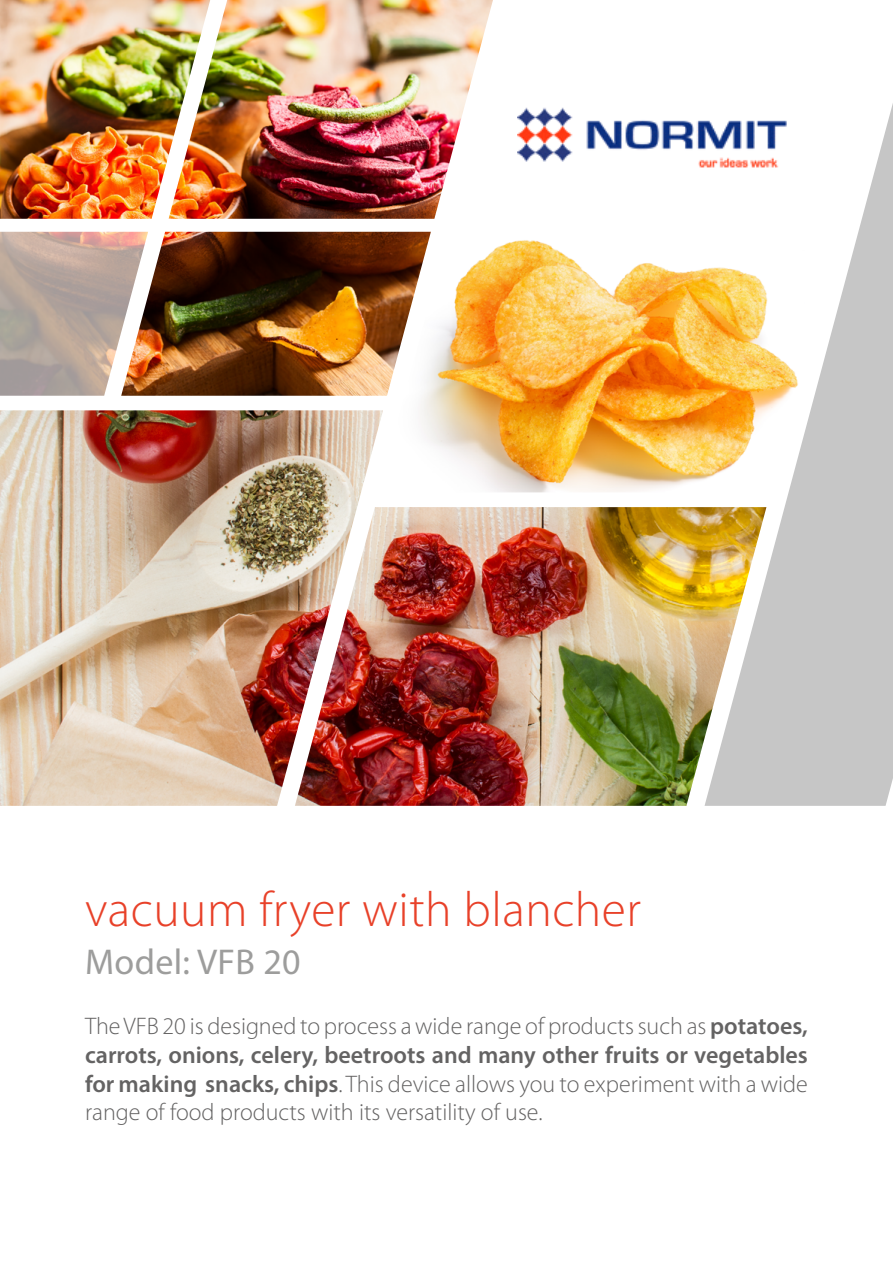
<style>
.page{position:relative;width:893px;height:1263px;background:#fff}
.page>*{position:absolute;margin:0;border:0;box-sizing:border-box;transform-origin:0 0}
.t1{font:300 49.5px "Myriad Pro";letter-spacing:.01em;color:#e84129}
.t2{font:36px "Myriad Pro";letter-spacing:.01em;color:#9d9d9c}
.t3{font:300 24px/28.8px "Myriad Pro";color:#646363;text-align:justify}
.s1{font-weight:600}
</style>
<div class="page">
<img style="left:518px;top:107px;width:186px;height:61px">
<img style="left:383px;top:507px;width:321px;height:299px">
<img style="left:420px;top:240px;width:284px;height:252px">
<svg style="left:704px;top:103px;width:189px;height:703px;fill:#c6c6c6"></svg>
<img style="left:148px;top:232px;width:283px;height:164px">
<img style="left:210px;top:0;width:283px;height:219px">
<img style="left:0;top:232px;width:148px;height:164px">
<img style="left:0;top:0;width:210px;height:219px">
<img style="left:0;top:410px;width:383px;height:396px">
<h1 class="t1" style="left:85px;top:879px;width:557px">vacuum fryer with blancher</h1>
<h2 class="t2" style="left:85px;top:939px;width:217px">Model: VFB 20</h2>
<p class="t3" style="left:85px;top:1011px;width:724px">The VFB 20 is designed to process a wide range of products such as <span class="s1">potatoes, carrots, onions, celery, beetroots and many other fruits or vegetables for making snacks, chips</span>. This device allows you to experiment with a wide range of food products with its versatility of use.</p>
</div>
